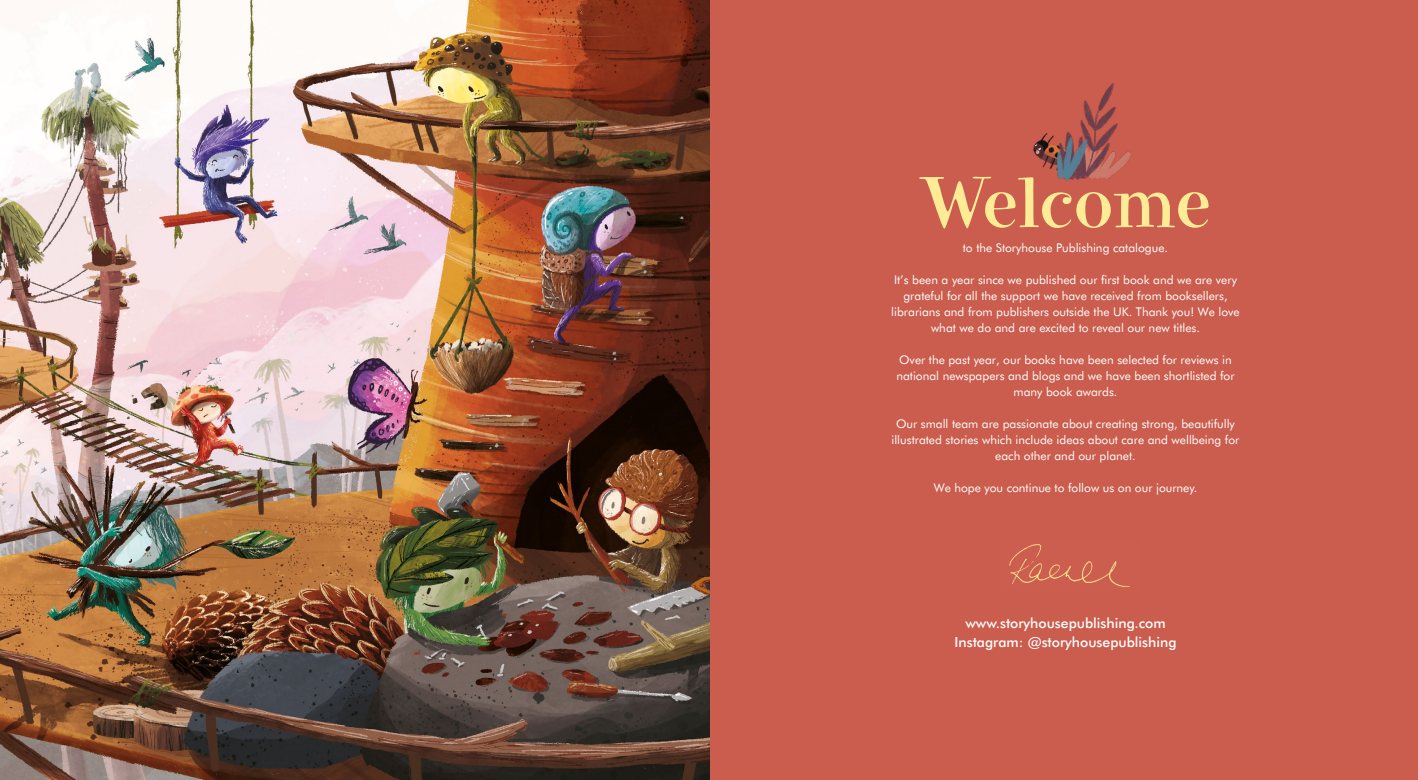
<style>
.page{position:relative;width:1418px;height:780px;background:#fff}
.page>*{position:absolute;margin:0;border:0;box-sizing:border-box;transform-origin:0 0}
.t1{font:81px "Elroy";letter-spacing:.02em;color:#feeb96}
.t2{font:500 14px/19px "Futura BT";color:#fff;text-align:center}
.t3{font:12px/16px "Futura BT";color:#fff;text-align:center}
</style>
<div class="page">
<div style="left:709px;top:0;width:708px;height:780px;background:#cb5d4e"></div>
<img style="left:1009px;top:544px;width:121px;height:43px">
<img style="left:0;top:0;width:709px;height:780px">
<img style="left:1033px;top:84px;width:97px;height:97px">
<h1 class="t1" style="left:920px;top:164px;width:291px">Welcome</h1>
<p class="t3" style="left:962px;top:240px;width:207px">to the Storyhouse Publishing catalogue.</p>
<p class="t3" style="left:891px;top:272px;width:350px">It’s been a year since we published our first book and we are very grateful for all the support we have received from booksellers, librarians and from publishers outside the UK. Thank you! We love what we do and are excited to reveal our new titles.</p>
<p class="t3" style="left:896px;top:352px;width:340px">Over the past year, our books have been selected for reviews in national newspapers and blogs and we have been shortlisted for many book awards.</p>
<p class="t3" style="left:891px;top:416px;width:349px">Our small team are passionate about creating strong, beautifully illustrated stories which include ideas about care and wellbeing for each other and our planet.</p>
<p class="t3" style="left:933px;top:480px;width:265px">We hope you continue to follow us on our journey.</p>
<p class="t2" style="left:954px;top:613px;width:223px">www.storyhousepublishing.com<br>Instagram: @storyhousepublishing</p>
</div>
